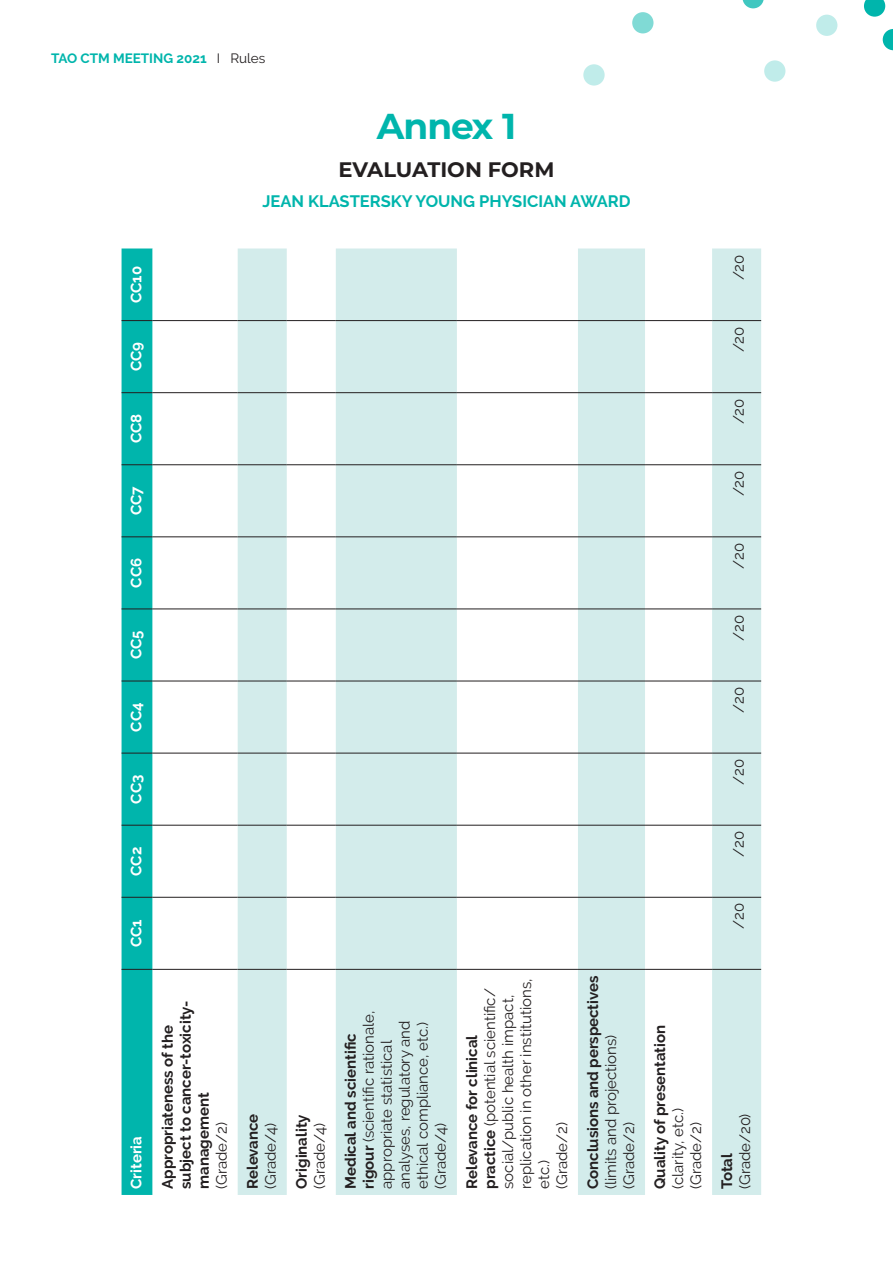
<style>
.page{position:relative;width:893px;height:1263px;background:#fff}
.page>*{position:absolute;margin:0;border:0;box-sizing:border-box;transform-origin:0 0}
.t1{font:700 36px "Montserrat";letter-spacing:-.03em;color:#00b5ac}
.t2{font:700 21px "Montserrat";letter-spacing:-.005em;color:#231f20}
.t3{font:700 16.5px "Raleway";color:#00b5ac}
.t4{font:15px/18px "Raleway";color:#231f20}
.t5{font:700 15px/18px "Raleway";color:#231f20}
.t6{font:700 15px "Raleway";color:#fff}
.t7{font:700 13.5px "Raleway";color:#00b5ac}
.s1{font-weight:400;color:#231f20}
.s2{font-weight:700}
.s3{font-weight:400}
</style>
<div class="page">
<svg style="left:583px;top:64px;width:22px;height:22px"></svg>
<div style="left:816px;top:15px;width:21px;height:21px;background:#c0ecea;border-radius:50%"></div>
<div style="left:764px;top:60px;width:21px;height:22px;background:#c0ecea;border-radius:50%"></div>
<div style="left:632px;top:12px;width:21px;height:21px;background:#80dad5;border-radius:50%"></div>
<svg style="left:742px;top:0;width:22px;height:8px"></svg>
<svg style="left:864px;top:0;width:21px;height:17px"></svg>
<svg style="left:883px;top:29px;width:10px;height:21px"></svg>
<div style="left:122px;top:248px;width:31px;height:947px;background:#00b5ac"></div>
<svg style="left:238px;top:248px;width:523px;height:947px;fill:#d3eceb"></svg>
<hr style="left:122px;top:969px;width:31px;height:1px;background:#231f20">
<hr style="left:122px;top:897px;width:31px;height:1px;background:#231f20">
<hr style="left:122px;top:825px;width:31px;height:1px;background:#231f20">
<hr style="left:122px;top:753px;width:31px;height:1px;background:#231f20">
<hr style="left:122px;top:681px;width:31px;height:1px;background:#231f20">
<hr style="left:122px;top:608px;width:31px;height:1px;background:#231f20">
<hr style="left:122px;top:536px;width:31px;height:1px;background:#231f20">
<hr style="left:122px;top:464px;width:31px;height:1px;background:#231f20">
<hr style="left:122px;top:392px;width:31px;height:1px;background:#231f20">
<hr style="left:122px;top:320px;width:31px;height:1px;background:#231f20">
<hr style="left:153px;top:969px;width:85px;height:1px;background:#231f20">
<hr style="left:153px;top:897px;width:85px;height:1px;background:#231f20">
<hr style="left:153px;top:825px;width:85px;height:1px;background:#231f20">
<hr style="left:153px;top:753px;width:85px;height:1px;background:#231f20">
<hr style="left:153px;top:681px;width:85px;height:1px;background:#231f20">
<hr style="left:153px;top:608px;width:85px;height:1px;background:#231f20">
<hr style="left:153px;top:536px;width:85px;height:1px;background:#231f20">
<hr style="left:153px;top:464px;width:85px;height:1px;background:#231f20">
<hr style="left:153px;top:392px;width:85px;height:1px;background:#231f20">
<hr style="left:153px;top:320px;width:85px;height:1px;background:#231f20">
<hr style="left:238px;top:969px;width:49px;height:1px;background:#231f20">
<hr style="left:238px;top:897px;width:49px;height:1px;background:#231f20">
<hr style="left:238px;top:825px;width:49px;height:1px;background:#231f20">
<hr style="left:238px;top:753px;width:49px;height:1px;background:#231f20">
<hr style="left:238px;top:681px;width:49px;height:1px;background:#231f20">
<hr style="left:238px;top:608px;width:49px;height:1px;background:#231f20">
<hr style="left:238px;top:536px;width:49px;height:1px;background:#231f20">
<hr style="left:238px;top:464px;width:49px;height:1px;background:#231f20">
<hr style="left:238px;top:392px;width:49px;height:1px;background:#231f20">
<hr style="left:238px;top:320px;width:49px;height:1px;background:#231f20">
<hr style="left:287px;top:969px;width:49px;height:1px;background:#231f20">
<hr style="left:287px;top:897px;width:49px;height:1px;background:#231f20">
<hr style="left:287px;top:825px;width:49px;height:1px;background:#231f20">
<hr style="left:287px;top:753px;width:49px;height:1px;background:#231f20">
<hr style="left:287px;top:681px;width:49px;height:1px;background:#231f20">
<hr style="left:287px;top:608px;width:49px;height:1px;background:#231f20">
<hr style="left:287px;top:536px;width:49px;height:1px;background:#231f20">
<hr style="left:287px;top:464px;width:49px;height:1px;background:#231f20">
<hr style="left:287px;top:392px;width:49px;height:1px;background:#231f20">
<hr style="left:287px;top:320px;width:49px;height:1px;background:#231f20">
<hr style="left:336px;top:969px;width:121px;height:1px;background:#231f20">
<hr style="left:336px;top:897px;width:121px;height:1px;background:#231f20">
<hr style="left:336px;top:825px;width:121px;height:1px;background:#231f20">
<hr style="left:336px;top:753px;width:121px;height:1px;background:#231f20">
<hr style="left:336px;top:681px;width:121px;height:1px;background:#231f20">
<hr style="left:336px;top:608px;width:121px;height:1px;background:#231f20">
<hr style="left:336px;top:536px;width:121px;height:1px;background:#231f20">
<hr style="left:336px;top:464px;width:121px;height:1px;background:#231f20">
<hr style="left:336px;top:392px;width:121px;height:1px;background:#231f20">
<hr style="left:336px;top:320px;width:121px;height:1px;background:#231f20">
<hr style="left:457px;top:969px;width:121px;height:1px;background:#231f20">
<hr style="left:457px;top:897px;width:121px;height:1px;background:#231f20">
<hr style="left:457px;top:825px;width:121px;height:1px;background:#231f20">
<hr style="left:457px;top:753px;width:121px;height:1px;background:#231f20">
<hr style="left:457px;top:681px;width:121px;height:1px;background:#231f20">
<hr style="left:457px;top:608px;width:121px;height:1px;background:#231f20">
<hr style="left:457px;top:536px;width:121px;height:1px;background:#231f20">
<hr style="left:457px;top:464px;width:121px;height:1px;background:#231f20">
<hr style="left:457px;top:392px;width:121px;height:1px;background:#231f20">
<hr style="left:457px;top:320px;width:121px;height:1px;background:#231f20">
<hr style="left:578px;top:969px;width:67px;height:1px;background:#231f20">
<hr style="left:578px;top:897px;width:67px;height:1px;background:#231f20">
<hr style="left:578px;top:825px;width:67px;height:1px;background:#231f20">
<hr style="left:578px;top:753px;width:67px;height:1px;background:#231f20">
<hr style="left:578px;top:681px;width:67px;height:1px;background:#231f20">
<hr style="left:578px;top:608px;width:67px;height:1px;background:#231f20">
<hr style="left:578px;top:536px;width:67px;height:1px;background:#231f20">
<hr style="left:578px;top:464px;width:67px;height:1px;background:#231f20">
<hr style="left:578px;top:392px;width:67px;height:1px;background:#231f20">
<hr style="left:578px;top:320px;width:67px;height:1px;background:#231f20">
<hr style="left:645px;top:969px;width:67px;height:1px;background:#231f20">
<hr style="left:645px;top:897px;width:67px;height:1px;background:#231f20">
<hr style="left:645px;top:825px;width:67px;height:1px;background:#231f20">
<hr style="left:645px;top:753px;width:67px;height:1px;background:#231f20">
<hr style="left:645px;top:681px;width:67px;height:1px;background:#231f20">
<hr style="left:645px;top:608px;width:67px;height:1px;background:#231f20">
<hr style="left:645px;top:536px;width:67px;height:1px;background:#231f20">
<hr style="left:645px;top:464px;width:67px;height:1px;background:#231f20">
<hr style="left:645px;top:392px;width:67px;height:1px;background:#231f20">
<hr style="left:645px;top:320px;width:67px;height:1px;background:#231f20">
<hr style="left:712px;top:969px;width:49px;height:1px;background:#231f20">
<hr style="left:712px;top:897px;width:49px;height:1px;background:#231f20">
<hr style="left:712px;top:825px;width:49px;height:1px;background:#231f20">
<hr style="left:712px;top:753px;width:49px;height:1px;background:#231f20">
<hr style="left:712px;top:681px;width:49px;height:1px;background:#231f20">
<hr style="left:712px;top:608px;width:49px;height:1px;background:#231f20">
<hr style="left:712px;top:536px;width:49px;height:1px;background:#231f20">
<hr style="left:712px;top:464px;width:49px;height:1px;background:#231f20">
<hr style="left:712px;top:392px;width:49px;height:1px;background:#231f20">
<hr style="left:712px;top:320px;width:49px;height:1px;background:#231f20">
<p class="t7" style="left:51px;top:51px;width:216px">TAO CTM MEETING 2021 <span class="s1">I Rules</span></p>
<p class="t1" style="left:377px;top:100px;width:141px">Annex 1</p>
<p class="t2" style="left:339px;top:154px;width:217px">EVALUATION FORM</p>
<p class="t3" style="left:262px;top:192px;width:370px">JEAN KLASTERSKY YOUNG PHYSICIAN AWARD</p>
<p class="t6" style="left:128px;top:303px;width:39px;rotate:-90deg">CC10</p>
<p class="t6" style="left:128px;top:371px;width:31px;rotate:-90deg">CC9</p>
<p class="t6" style="left:128px;top:443px;width:31px;rotate:-90deg">CC8</p>
<p class="t6" style="left:128px;top:515px;width:30px;rotate:-90deg">CC7</p>
<p class="t6" style="left:128px;top:588px;width:31px;rotate:-90deg">CC6</p>
<p class="t6" style="left:128px;top:659px;width:30px;rotate:-90deg">CC5</p>
<p class="t6" style="left:128px;top:731px;width:31px;rotate:-90deg">CC4</p>
<p class="t6" style="left:128px;top:803px;width:30px;rotate:-90deg">CC3</p>
<p class="t6" style="left:128px;top:876px;width:30px;rotate:-90deg">CC2</p>
<p class="t6" style="left:128px;top:947px;width:29px;rotate:-90deg">CC1</p>
<p class="t6" style="left:128px;top:1189px;width:54px;rotate:-90deg">Criteria</p>
<p class="t5" style="left:159px;top:1189px;width:190px;rotate:-90deg">Appropriateness of the subject to cancer-toxicity&shy;management</p>
<p class="t4" style="left:212px;top:1189px;width:68px;rotate:-90deg">(Grade/2)</p>
<p class="t5" style="left:244px;top:1189px;width:77px;rotate:-90deg">Relevance</p>
<p class="t4" style="left:261px;top:1189px;width:67px;rotate:-90deg">(Grade/4)</p>
<p class="t5" style="left:293px;top:1189px;width:76px;rotate:-90deg">Originality</p>
<p class="t4" style="left:311px;top:1189px;width:67px;rotate:-90deg">(Grade/4)</p>
<p class="t4" style="left:342px;top:1189px;width:180px;rotate:-90deg"><span class="s2">Medical and scientific rigour</span> (scientific rationale, appropriate statistical analyses, regulatory and ethical compliance, etc.)</p>
<p class="t4" style="left:432px;top:1189px;width:67px;rotate:-90deg">(Grade/4)</p>
<p class="t4" style="left:463px;top:1189px;width:212px;rotate:-90deg"><span class="s2">Relevance for clinical practice</span> (potential scientific/ social/public health impact, replication in other institutions, etc.)</p>
<p class="t4" style="left:553px;top:1189px;width:68px;rotate:-90deg">(Grade/2)</p>
<p class="t5" style="left:584px;top:1189px;width:215px;rotate:-90deg">Conclusions and perspectives <span class="s3">(limits and projections)</span></p>
<p class="t4" style="left:620px;top:1189px;width:68px;rotate:-90deg">(Grade/2)</p>
<p class="t5" style="left:651px;top:1189px;width:166px;rotate:-90deg">Quality of presentation <span class="s3">(clarity, etc.)</span></p>
<p class="t4" style="left:687px;top:1189px;width:68px;rotate:-90deg">(Grade/2)</p>
<p class="t4" style="left:729px;top:280px;width:27px;rotate:-90deg">/20</p>
<p class="t4" style="left:729px;top:352px;width:27px;rotate:-90deg">/20</p>
<p class="t4" style="left:729px;top:424px;width:27px;rotate:-90deg">/20</p>
<p class="t4" style="left:729px;top:496px;width:27px;rotate:-90deg">/20</p>
<p class="t4" style="left:729px;top:569px;width:27px;rotate:-90deg">/20</p>
<p class="t4" style="left:729px;top:641px;width:27px;rotate:-90deg">/20</p>
<p class="t4" style="left:729px;top:713px;width:27px;rotate:-90deg">/20</p>
<p class="t4" style="left:729px;top:785px;width:27px;rotate:-90deg">/20</p>
<p class="t4" style="left:729px;top:857px;width:27px;rotate:-90deg">/20</p>
<p class="t4" style="left:729px;top:929px;width:27px;rotate:-90deg">/20</p>
<p class="t4" style="left:736px;top:1189px;width:77px;rotate:-90deg">(Grade/20)</p>
<p class="t5" style="left:718px;top:1189px;width:37px;rotate:-90deg">Total</p>
</div>
